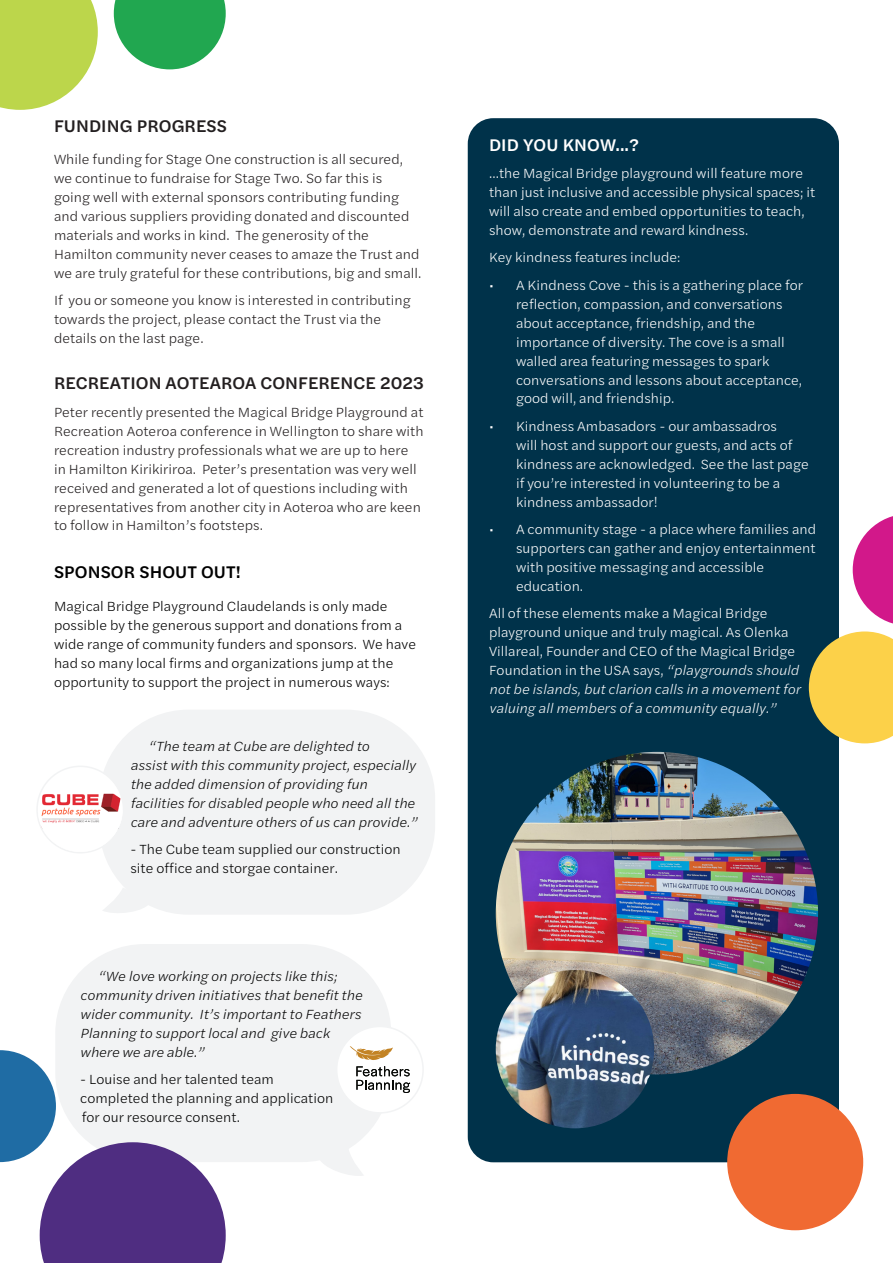
<style>
.page{position:relative;width:893px;height:1263px;background:#fff}
.page>*{position:absolute;margin:0;border:0;box-sizing:border-box;transform-origin:0 0}
.Body{font:500 17.7px "Halyard Text";letter-spacing:.005em;color:#231f20}
.Heading{font:500 17.7px "Halyard Text";letter-spacing:.005em;color:#000}
.Heading-2{font:500 17.7px "Halyard Text";letter-spacing:.005em;color:#231f20}
.Body-2{font:500 17.7px "Halyard Text";letter-spacing:.005em;color:#fff}
.Body-3{font:300 13.95px/18.9px "Halyard Text";letter-spacing:.005em;color:#fff}
.Body-4{font:300 13.95px/18.9px "Halyard Text";letter-spacing:.005em;color:#231f20}
.Body-5{font:300 13.95px/18.9px "Halyard Text";letter-spacing:.005em;color:#000}
.Body-6{font:italic 300 13.95px/18.9px "Halyard Text";letter-spacing:.005em;color:#000}
.s1{font-style:italic}
</style>
<div class="page">
<div style="left:99px;top:710px;width:336px;height:205px;background:#f2f3f4;border-radius:89px"></div>
<div style="left:55px;top:944px;width:336px;height:218px;background:#f2f3f4;border-radius:89px"></div>
<div style="left:468px;top:118px;width:371px;height:1044px;background:#00324a;border-radius:26px"></div>
<img style="left:496px;top:752px;width:322px;height:322px;border-radius:161px">
<div style="left:337px;top:1026px;width:86px;height:87px;background:#fff;border-radius:50%"></div>
<svg style="left:350px;top:1046px;width:43px;height:14px"></svg>
<svg style="left:356px;top:1066px;width:54px;height:27px"></svg>
<div style="left:336px;top:1026px;width:88px;height:87px;border:2px solid #f2f3f4;border-radius:50%"></div>
<div style="left:37px;top:766px;width:86px;height:87px;background:#fff;border-radius:50%"></div>
<img style="left:39px;top:793px;width:82px;height:15px">
<div style="left:36px;top:765px;width:88px;height:88px;border:2px solid #f2f3f4;border-radius:50%"></div>
<svg style="left:38px;top:808px;width:85px;height:44px"></svg>
<svg style="left:0;top:0;width:98px;height:110px;background:#c4db61"></svg>
<svg style="left:0;top:1050px;width:226px;height:213px"></svg>
<svg style="left:114px;top:0;width:112px;height:69px"></svg>
<svg style="left:809px;top:516px;width:84px;height:227px"></svg>
<img style="left:496px;top:970px;width:158px;height:158px;border-radius:79px">
<svg style="left:320px;top:1149px;width:43px;height:27px"></svg>
<svg style="left:103px;top:888px;width:44px;height:25px"></svg>
<div style="left:727px;top:1094px;width:136px;height:136px;background:#f06a32;border-radius:50%"></div>
<p class="Heading-2" style="left:54px;top:113px;width:174px">FUNDING PROGRESS</p>
<p class="Body-4" style="left:54px;top:149px;width:369px">While funding for Stage One construction is all secured, we continue to fundraise for Stage Two. So far this is going well with external sponsors contributing funding and various suppliers providing donated and discounted materials and works in kind. The generosity of the Hamilton community never ceases to amaze the Trust and we are truly grateful for these contributions, big and small.</p>
<p class="Body-4" style="left:54px;top:290px;width:358px">If you or someone you know is interested in contributing towards the project, please contact the Trust via the details on the last page.</p>
<p class="Body" style="left:54px;top:371px;width:371px">RECREATION AOTEAROA CONFERENCE 2023</p>
<p class="Body-4" style="left:54px;top:402px;width:371px">Peter recently presented the Magical Bridge Playground at Recreation Aoteroa conference in Wellington to share with recreation industry professionals what we are up to here in Hamilton Kirikiriroa. Peter’s presentation was very well received and generated a lot of questions including with representatives from another city in Aoteroa who are keen to follow in Hamilton’s footsteps.</p>
<p class="Heading" style="left:54px;top:559px;width:188px">SPONSOR SHOUT OUT!</p>
<p class="Body-5" style="left:54px;top:596px;width:364px">Magical Bridge Playground Claudelands is only made possible by the generous support and donations from a wide range of community funders and sponsors. We have had so many local firms and organizations jump at the opportunity to support the project in numerous ways:</p>
<p class="Body-6" style="left:130px;top:736px;width:288px;text-indent:18px">“The team at Cube are delighted to<br>assist with this community project, especially the added dimension of providing fun facilities for disabled people who need all the care and adventure others of us can provide.”</p>
<p class="Body-5" style="left:130px;top:839px;width:272px">- The Cube team supplied our construction site office and storgae container.</p>
<p class="Body-6" style="left:80px;top:966px;width:283px;text-indent:18px">“We love working on projects like this; community driven initiatives that benefit the wider community. It’s important to Feathers Planning to support local and give back where we are able.”</p>
<p class="Body-5" style="left:80px;top:1069px;width:255px">- Louise and her talented team completed the planning and application for our resource consent.</p>
<p class="Body-2" style="left:489px;top:132px;width:152px">DID YOU KNOW...?</p>
<p class="Body-3" style="left:489px;top:163px;width:328px">...the Magical Bridge playground will feature more than just inclusive and accessible physical spaces; it will also create and embed opportunities to teach, show, demonstrate and reward kindness.</p>
<p class="Body-3" style="left:489px;top:248px;width:193px">Key kindness features include:</p>
<p class="Body-3" style="left:516px;top:275px;width:289px;text-indent:-27px">• A Kindness Cove - this is a gathering place for reflection, compassion, and conversations about acceptance, friendship, and the importance of diversity. The cove is a small walled area featuring messages to spark conversations and lessons about acceptance, good will, and friendship.</p>
<p class="Body-3" style="left:516px;top:416px;width:294px;text-indent:-27px">• Kindness Ambasadors - our ambassadros<br>will host and support our guests, and acts of kindness are acknowledged. See the last page if you’re interested in volunteering to be a kindness ambassador!</p>
<p class="Body-3" style="left:516px;top:519px;width:302px;text-indent:-27px">• A community stage - a place where families and supporters can gather and enjoy entertainment with positive messaging and accessible education.</p>
<p class="Body-3" style="left:489px;top:603px;width:313px">All of these elements make a Magical Bridge playground unique and truly magical. As Olenka Villareal, Founder and CEO of the Magical Bridge Foundation in the USA says, <span class="s1">“playgrounds should not be islands, but clarion calls in a movement for valuing all members of a community equally.”</span></p>
</div>
